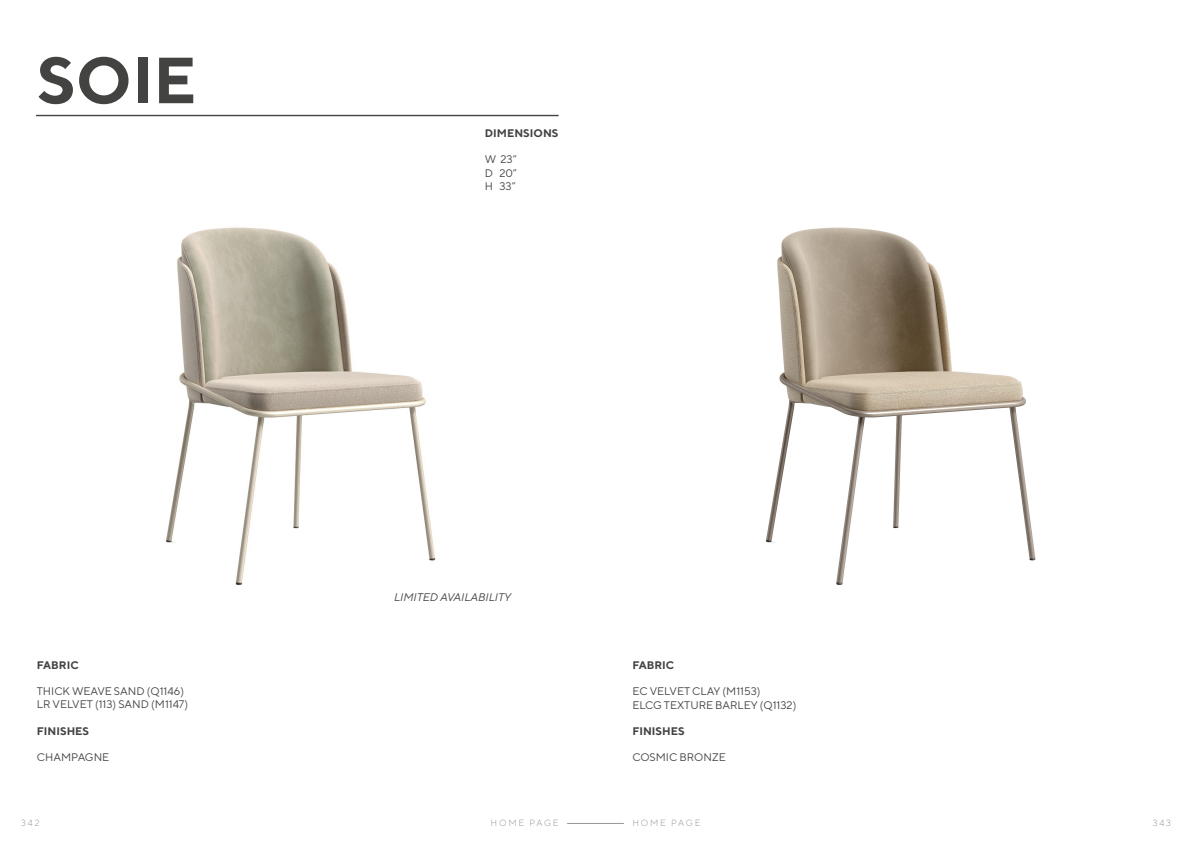
<style>
.page{position:relative;width:1191px;height:842px;background:#fff}
.page>*{position:absolute;margin:0;border:0;box-sizing:border-box;transform-origin:0 0}
.t1{font:700 65px "TT Norms";color:#434342}
.t2{font:11px/13.2px "TT Norms";color:#434342}
.t3{font:700 11px "TT Norms";color:#434342}
.t4{font:italic 11px "TT Norms";color:#434342}
.t5{font:300 9px "TT Norms";letter-spacing:.2em;color:#939598}
</style>
<div class="page">
<div style="left:36px;top:115px;width:522px;height:1px;border:1px solid #434342"></div>
<img style="left:166px;top:227px;width:270px;height:358px">
<img style="left:766px;top:227px;width:270px;height:358px">
<hr style="left:567px;top:823px;width:57px;height:1px;background:#939598">
<h1 class="t1" style="left:37px;top:39px;width:161px">SOIE</h1>
<p class="t3" style="left:37px;top:658px;width:43px">FABRIC</p>
<p class="t2" style="left:37px;top:684px;width:153px">THICK WEAVE SAND (Q1146)<br>LR VELVET (113) SAND (M1147)</p>
<p class="t3" style="left:37px;top:724px;width:54px">FINISHES</p>
<p class="t2" style="left:37px;top:750px;width:74px">CHAMPAGNE</p>
<p class="t3" style="left:485px;top:126px;width:75px">DIMENSIONS</p>
<p class="t2" style="left:485px;top:153px;width:34px;text-align:justify">W 23” D 20” H 33”</p>
<p class="t4" style="left:394px;top:590px;width:118px">LIMITED AVAILABILITY</p>
<p class="t3" style="left:632px;top:658px;width:43px">FABRIC</p>
<p class="t2" style="left:632px;top:685px;width:165px">EC VELVET CLAY (M1153)<br>ELCG TEXTURE BARLEY (Q1132)</p>
<p class="t3" style="left:632px;top:724px;width:54px">FINISHES</p>
<p class="t2" style="left:632px;top:751px;width:95px">COSMIC BRONZE</p>
<p class="t5" style="left:21px;top:818px;width:20px">342</p>
<p class="t5" style="left:490px;top:818px;width:69px">HOME PAGE</p>
<p class="t5" style="left:632px;top:818px;width:69px">HOME PAGE</p>
<p class="t5" style="left:1152px;top:818px;width:20px">343</p>
</div>
